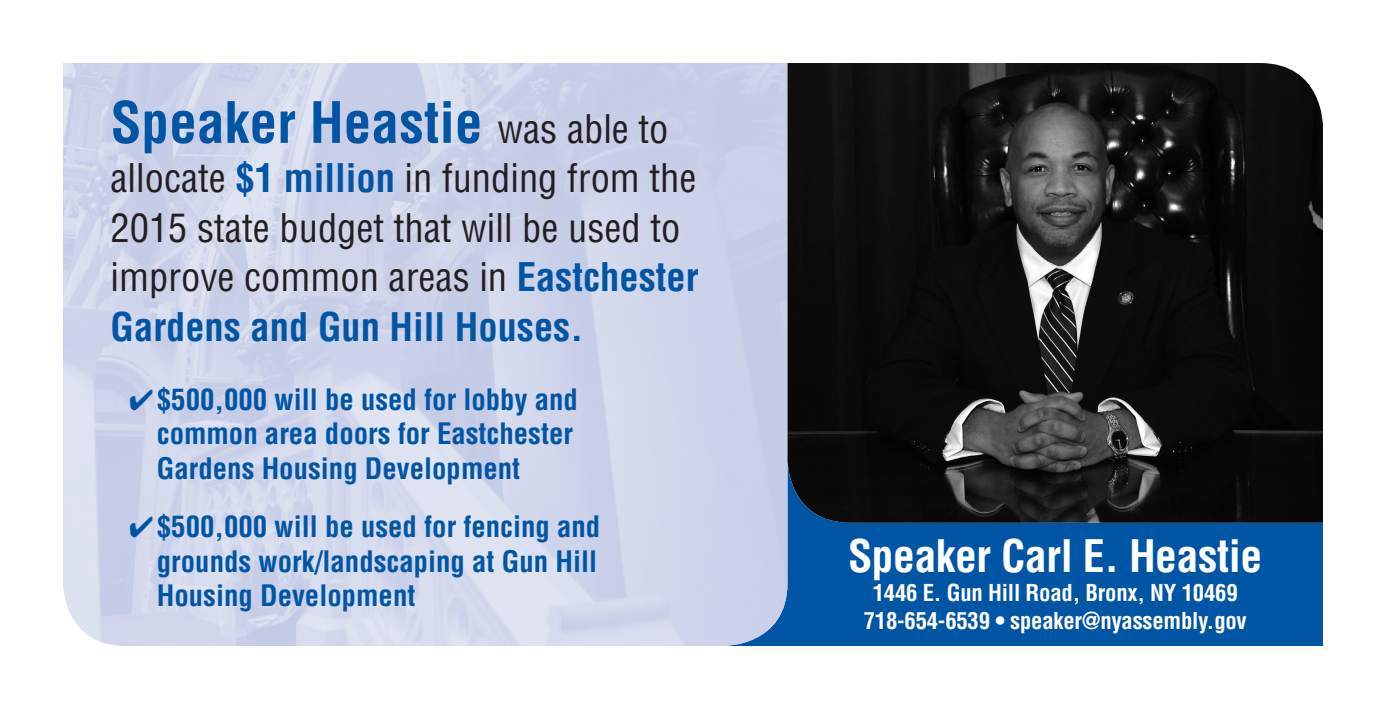
<style>
.page{position:relative;width:1386px;height:709px;background:#fff}
.page>*{position:absolute;margin:0;border:0;box-sizing:border-box;transform-origin:0 0}
.t1{font:700 condensed 55.65px "Helvetica";color:#0155a5}
.t2{font:700 condensed 43.75px "Helvetica";letter-spacing:-.01em;color:#fff}
.t3{font:condensed 38.5px/49.4px "Helvetica";color:#231f20}
.t4{font:700 condensed 28.88px/34.6px "Helvetica";color:#0155a5}
.t5{font:700 condensed 22.75px/27.3px "Helvetica";letter-spacing:-.01em;color:#fff;text-align:center}
.s1{font-weight:400;font-size:38.5px;color:#231f20}
.s2{font-weight:700;color:#0155a5}
</style>
<div class="page">
<div style="left:713px;top:455px;width:610px;height:191px;background:#0155a5"></div>
<img style="left:63px;top:63px;width:725px;height:583px">
<img style="left:788px;top:63px;width:535px;height:460px">
<p class="t1" style="left:111px;top:88px;width:560px">Speaker Heastie <span class="s1">was able to</span></p>
<p class="t3" style="left:111px;top:153px;width:590px">allocate <span class="s2">$1 million</span> in funding from the 2015 state budget that will be used to improve common areas in <span class="s2">Eastchester Gardens and Gun Hill Houses.</span></p>
<p class="t4" style="left:157px;top:382px;width:423px;text-indent:-28px">✔$500,000 will be used for lobby and common area doors for Eastchester<br>Gardens Housing Development</p>
<p class="t4" style="left:157px;top:509px;width:445px;text-align:justify;text-indent:-28px">✔$500,000 will be used for fencing and grounds work/landscaping at Gun Hill Housing Development</p>
<p class="t2" style="left:848px;top:528px;width:416px">Speaker Carl E. Heastie</p>
<p class="t5" style="left:864px;top:579px;width:384px">1446 E. Gun Hill Road, Bronx, NY 10469<br>718-654-6539 • speaker@nyassembly.gov</p>
</div>
